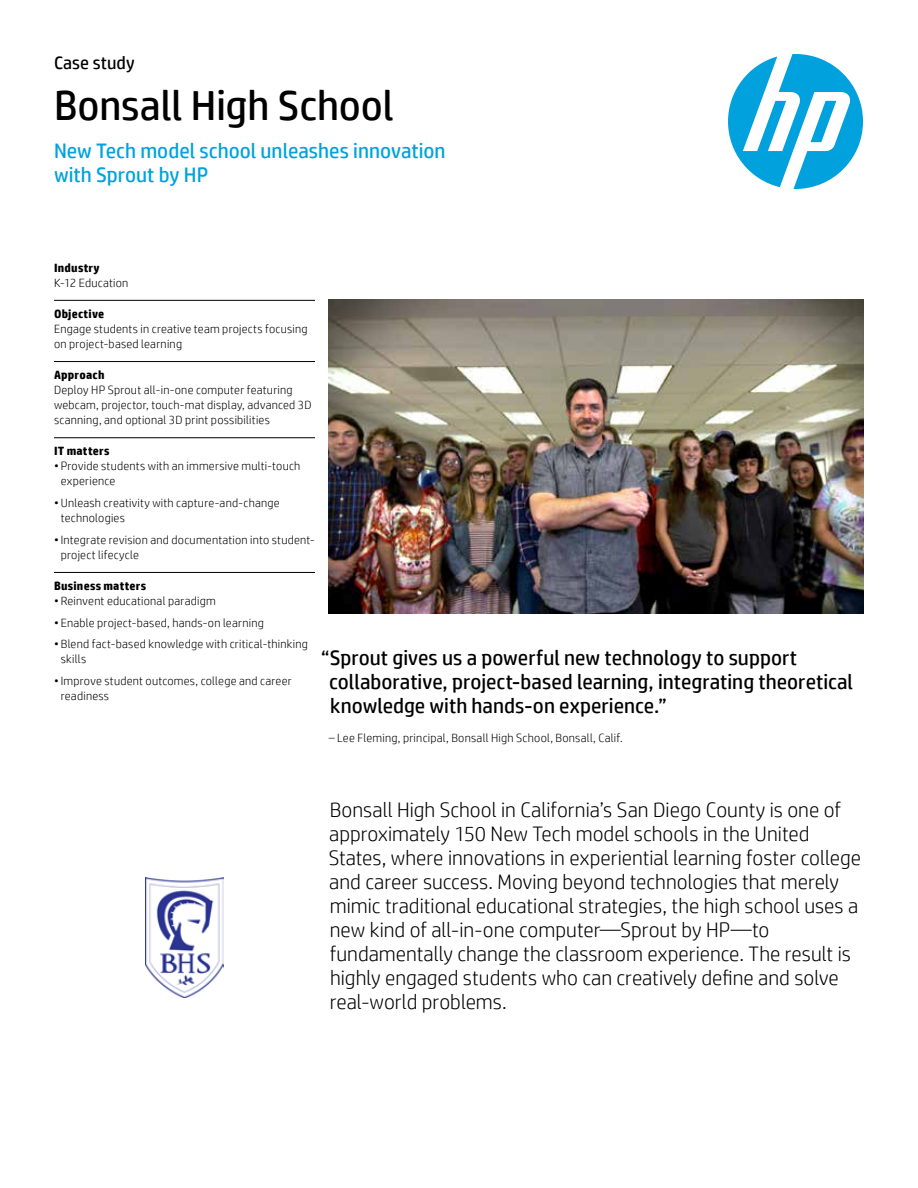
<style>
.page{position:relative;width:918px;height:1188px;background:#fff}
.page>*{position:absolute;margin:0;border:0;box-sizing:border-box;transform-origin:0 0}
.Headline_28_30{font:42px "HP Simplified";letter-spacing:-.005em;color:#000}
.Intro_14_16{font:300 21px/24px "HP Simplified";color:#000}
.Cover_quote_14_16{font:21px/24px "HP Simplified";color:#000}
.Subhead_14_16_bold_b{font:21px "HP Simplified";color:#00a1dd}
.Docment_type_12_14{font:18px "HP Simplified";letter-spacing:.005em;color:#000}
.Sidebar_body_w__rule{font:300 12px/15px "HP Simplified";letter-spacing:.02em;color:#000}
.Cover_quote_attribut{font:300 12px "HP Simplified";letter-spacing:.02em;color:#000}
.Sidebar_header{font:700 12px "HP Simplified";letter-spacing:.02em;color:#000}
</style>
<div class="page">
<hr style="left:54px;top:300px;width:261px;height:1px;background:#000">
<hr style="left:54px;top:361px;width:261px;height:1px;background:#000">
<hr style="left:54px;top:437px;width:261px;height:1px;background:#000">
<hr style="left:54px;top:572px;width:261px;height:1px;background:#000">
<img style="left:145px;top:878px;width:79px;height:119px">
<svg style="left:728px;top:54px;width:135px;height:135px"></svg>
<img style="left:329px;top:300px;width:535px;height:313px">
<p class="Docment_type_12_14" style="left:54px;top:52px;width:82px">Case study</p>
<p class="Headline_28_30" style="left:54px;top:82px;width:341px">Bonsall High School</p>
<p class="Subhead_14_16_bold_b" style="left:54px;top:139px;width:393px">New Tech model school unleashes innovation</p>
<p class="Subhead_14_16_bold_b" style="left:54px;top:163px;width:156px">with Sprout by HP</p>
<p class="Sidebar_header" style="left:54px;top:260px;width:47px">Industry</p>
<p class="Sidebar_body_w__rule" style="left:54px;top:275px;width:76px">K-12 Education</p>
<p class="Sidebar_header" style="left:54px;top:307px;width:52px">Objective</p>
<p class="Sidebar_body_w__rule" style="left:54px;top:321px;width:255px">Engage students in creative team projects focusing on project-based learning</p>
<p class="Sidebar_header" style="left:54px;top:368px;width:52px">Approach</p>
<p class="Sidebar_body_w__rule" style="left:54px;top:382px;width:259px">Deploy HP Sprout all-in-one computer featuring webcam, projector, touch-mat display, advanced 3D scanning, and optional 3D print possibilities</p>
<p class="Sidebar_header" style="left:54px;top:444px;width:57px">IT matters</p>
<p class="Sidebar_body_w__rule" style="left:61px;top:458px;width:241px;text-indent:-7px">• Provide students with an immersive multi-touch experience</p>
<p class="Sidebar_body_w__rule" style="left:61px;top:495px;width:221px;text-indent:-7px">• Unleash creativity with capture-and-change technologies</p>
<p class="Sidebar_body_w__rule" style="left:61px;top:532px;width:256px;text-indent:-7px">•Integrate revision and documentation into student&shy;project lifecycle</p>
<p class="Sidebar_header" style="left:54px;top:579px;width:94px">Business matters</p>
<p class="Sidebar_body_w__rule" style="left:54px;top:593px;width:163px">• Reinvent educational paradigm</p>
<p class="Sidebar_body_w__rule" style="left:54px;top:615px;width:211px">• Enable project-based, hands-on learning</p>
<p class="Sidebar_body_w__rule" style="left:61px;top:637px;width:249px;text-indent:-7px">• Blend fact-based knowledge with critical-thinking skills</p>
<p class="Sidebar_body_w__rule" style="left:61px;top:673px;width:233px;text-indent:-7px">•Improve student outcomes, college and career readiness</p>
<p class="Cover_quote_14_16" style="left:329px;top:646px;width:526px;text-indent:-8px">“Sprout gives us a powerful new technology to support collaborative, project-based learning, integrating theoretical knowledge with hands-on experience.”</p>
<p class="Cover_quote_attribut" style="left:329px;top:731px;width:296px">– Lee Fleming, principal, Bonsall High School, Bonsall, Calif.</p>
<p class="Intro_14_16" style="left:329px;top:797px;width:534px">Bonsall High School in California’s San Diego County is one of approximately 150 New Tech model schools in the United States, where innovations in experiential learning foster college and career success. Moving beyond technologies that merely mimic traditional educational strategies, the high school uses a new kind of all-in-one computer—Sprout by HP—to fundamentally change the classroom experience. The result is highly engaged students who can creatively define and solve real-world problems.</p>
</div>
